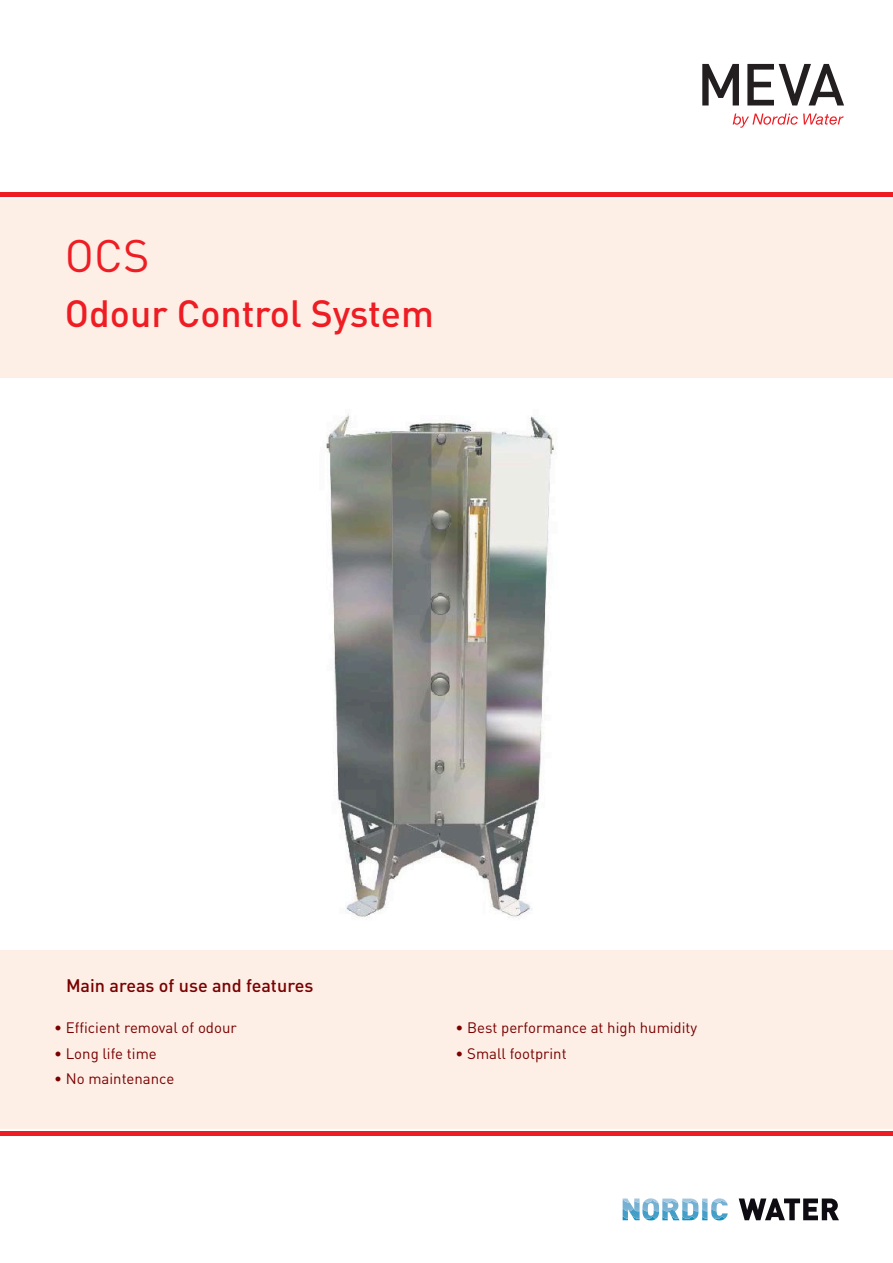
<style>
.page{position:relative;width:893px;height:1263px;background:#fff}
.page>*{position:absolute;margin:0;border:0;box-sizing:border-box;transform-origin:0 0}
.t1{font:45px "DIN Pro";color:#ee1d23}
.t2{font:500 37.5px "DIN Pro";color:#ee1d23}
.t3{font:500 18px "DIN Pro";color:#790100}
.t4{font:15px "DIN Pro";color:#790100}
</style>
<div class="page">
<div style="left:0;top:199px;width:893px;height:178px;background:#fdeee6"></div>
<svg style="left:702px;top:64px;width:37px;height:41px"></svg>
<svg style="left:747px;top:64px;width:97px;height:41px"></svg>
<svg style="left:733px;top:114px;width:111px;height:14px"></svg>
<svg style="left:739px;top:1198px;width:100px;height:22px"></svg>
<img style="left:623px;top:1202px;width:17px;height:6px">
<img style="left:642px;top:1202px;width:17px;height:6px">
<img style="left:662px;top:1202px;width:16px;height:6px">
<img style="left:682px;top:1202px;width:16px;height:7px">
<svg style="left:623px;top:1198px;width:17px;height:4px"></svg>
<img style="left:644px;top:1198px;width:14px;height:4px">
<img style="left:662px;top:1198px;width:16px;height:4px">
<img style="left:682px;top:1198px;width:15px;height:4px">
<img style="left:682px;top:1219px;width:13px;height:1px">
<img style="left:656px;top:1208px;width:3px;height:11px">
<svg style="left:623px;top:1208px;width:33px;height:12px"></svg>
<img style="left:662px;top:1208px;width:16px;height:8px">
<svg style="left:662px;top:1216px;width:18px;height:4px"></svg>
<img style="left:682px;top:1209px;width:16px;height:10px">
<img style="left:682px;top:1216px;width:14px;height:3px">
<img style="left:725px;top:1213px;width:3px;height:6px">
<svg style="left:702px;top:1198px;width:23px;height:22px"></svg>
<div style="left:0;top:950px;width:893px;height:179px;background:#fdeee6"></div>
<div style="left:0;top:1131px;width:893px;height:5px;background:#ee1d23"></div>
<div style="left:0;top:192px;width:893px;height:5px;background:#ee1d23"></div>
<img style="left:326px;top:415px;width:229px;height:504px">
<h1 class="t1" style="left:65px;top:221px;width:86px">OCS</h1>
<h2 class="t2" style="left:65px;top:283px;width:370px">Odour Control System</h2>
<p class="t3" style="left:66px;top:971px;width:249px">Main areas of use and features</p>
<p class="t4" style="left:54px;top:1016px;width:184px">• Efficient removal of odour</p>
<p class="t4" style="left:54px;top:1041px;width:104px">• Long life time</p>
<p class="t4" style="left:54px;top:1067px;width:122px">• No maintenance</p>
<p class="t4" style="left:455px;top:1016px;width:243px">• Best performance at high humidity</p>
<p class="t4" style="left:455px;top:1041px;width:113px">• Small footprint</p>
</div>
